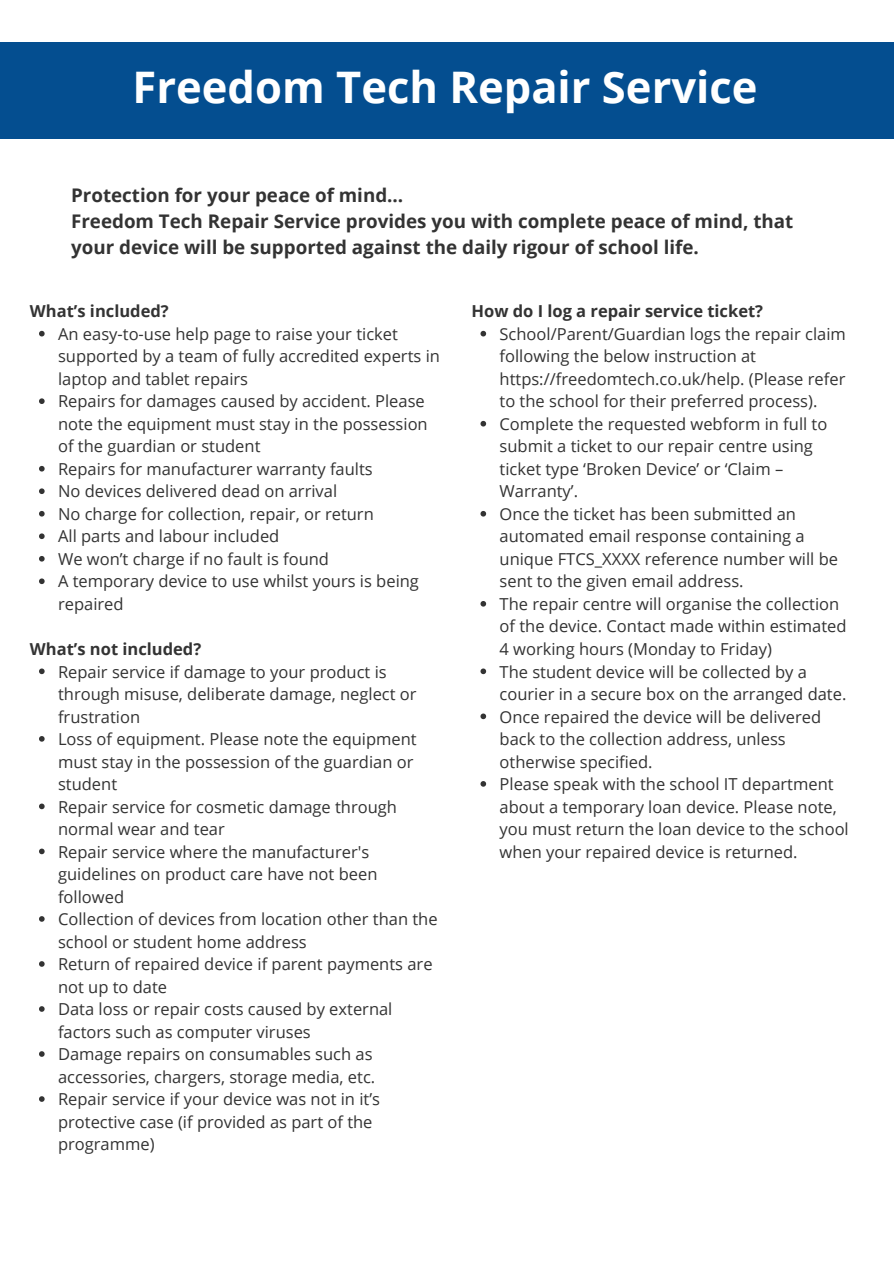
<style>
.page{position:relative;width:894px;height:1264px;background:#fff}
.page>*{position:absolute;margin:0;border:0;box-sizing:border-box;transform-origin:0 0}
.t1{font:700 43.5px "Open Sans";color:#fff}
.t2{font:700 18.75px/25.8px "Open Sans";color:#333}
.t3{font:16.5px/22.5px "Open Sans";color:#333}
.t4{font:700 16.5px "Open Sans";color:#333}
</style>
<div class="page">
<div style="left:0;top:42px;width:893px;height:96px;background:#044e90"></div>
<svg style="left:39px;top:331px;width:6px;height:5px"></svg>
<svg style="left:39px;top:398px;width:6px;height:6px"></svg>
<svg style="left:39px;top:466px;width:6px;height:5px"></svg>
<svg style="left:39px;top:488px;width:6px;height:6px"></svg>
<svg style="left:39px;top:511px;width:6px;height:5px"></svg>
<svg style="left:39px;top:533px;width:6px;height:6px"></svg>
<svg style="left:39px;top:556px;width:6px;height:5px"></svg>
<svg style="left:39px;top:578px;width:6px;height:6px"></svg>
<svg style="left:39px;top:668px;width:6px;height:6px"></svg>
<svg style="left:39px;top:736px;width:6px;height:5px"></svg>
<svg style="left:39px;top:803px;width:6px;height:6px"></svg>
<svg style="left:39px;top:848px;width:6px;height:6px"></svg>
<svg style="left:39px;top:916px;width:6px;height:5px"></svg>
<svg style="left:39px;top:961px;width:6px;height:5px"></svg>
<svg style="left:39px;top:1006px;width:6px;height:5px"></svg>
<svg style="left:39px;top:1051px;width:6px;height:5px"></svg>
<svg style="left:39px;top:1096px;width:6px;height:5px"></svg>
<svg style="left:480px;top:331px;width:6px;height:5px"></svg>
<svg style="left:480px;top:421px;width:6px;height:5px"></svg>
<svg style="left:480px;top:511px;width:6px;height:5px"></svg>
<svg style="left:480px;top:601px;width:6px;height:5px"></svg>
<svg style="left:480px;top:668px;width:6px;height:6px"></svg>
<svg style="left:480px;top:713px;width:6px;height:6px"></svg>
<svg style="left:480px;top:781px;width:6px;height:5px"></svg>
<h1 class="t1" style="left:132px;top:57px;width:626px">Freedom Tech Repair Service</h1>
<h2 class="t2" style="left:71px;top:182px;width:723px">Protection for your peace of mind…<br>Freedom Tech Repair Service provides you with complete peace of mind, that your device will be supported against the daily rigour of school life.</h2>
<h3 class="t4" style="left:30px;top:300px;width:140px">What’s included?</h3>
<p class="t3" style="left:58px;top:322px;width:383px">An easy-to-use help page to raise your ticket supported by a team of fully accredited experts in laptop and tablet repairs</p>
<p class="t3" style="left:58px;top:390px;width:371px">Repairs for damages caused by accident. Please note the equipment must stay in the possession of the guardian or student</p>
<p class="t3" style="left:58px;top:457px;width:316px">Repairs for manufacturer warranty faults</p>
<p class="t3" style="left:58px;top:480px;width:280px">No devices delivered dead on arrival</p>
<p class="t3" style="left:58px;top:502px;width:317px">No charge for collection, repair, or return</p>
<p class="t3" style="left:58px;top:525px;width:223px">All parts and labour included</p>
<p class="t3" style="left:58px;top:547px;width:272px">We won’t charge if no fault is found</p>
<p class="t3" style="left:58px;top:570px;width:362px">A temporary device to use whilst yours is being repaired</p>
<h3 class="t4" style="left:30px;top:637px;width:173px">What’s not included?</h3>
<p class="t3" style="left:58px;top:660px;width:360px">Repair service if damage to your product is through misuse, deliberate damage, neglect or frustration</p>
<p class="t3" style="left:58px;top:727px;width:360px">Loss of equipment. Please note the equipment must stay in the possession of the guardian or student</p>
<p class="t3" style="left:58px;top:795px;width:340px">Repair service for cosmetic damage through normal wear and tear</p>
<p class="t3" style="left:58px;top:840px;width:321px">Repair service where the manufacturer's guidelines on product care have not been followed</p>
<p class="t3" style="left:58px;top:907px;width:381px">Collection of devices from location other than the school or student home address</p>
<p class="t3" style="left:58px;top:952px;width:376px">Return of repaired device if parent payments are not up to date</p>
<p class="t3" style="left:58px;top:997px;width:336px">Data loss or repair costs caused by external factors such as computer viruses</p>
<p class="t3" style="left:58px;top:1042px;width:319px">Damage repairs on consumables such as accessories, chargers, storage media, etc.</p>
<p class="t3" style="left:58px;top:1087px;width:323px">Repair service if your device was not in it’s protective case (if provided as part of the programme)</p>
<h3 class="t4" style="left:471px;top:300px;width:293px">How do I log a repair service ticket?</h3>
<p class="t3" style="left:499px;top:322px;width:348px">School/Parent/Guardian logs the repair claim following the below instruction at https://freedomtech.co.uk/help. (Please refer to the school for their preferred process).</p>
<p class="t3" style="left:499px;top:412px;width:329px">Complete the requested webform in full to submit a ticket to our repair centre using ticket type ‘Broken Device’ or ‘Claim – Warranty’.</p>
<p class="t3" style="left:499px;top:502px;width:340px">Once the ticket has been submitted an automated email response containing a unique FTCS_XXXX reference number will be sent to the given email address.</p>
<p class="t3" style="left:499px;top:592px;width:348px">The repair centre will organise the collection of the device. Contact made within estimated<br>4 working hours (Monday to Friday)</p>
<p class="t3" style="left:499px;top:660px;width:348px">The student device will be collected by a courier in a secure box on the arranged date.</p>
<p class="t3" style="left:499px;top:705px;width:323px">Once repaired the device will be delivered back to the collection address, unless otherwise specified.</p>
<p class="t3" style="left:499px;top:772px;width:350px">Please speak with the school IT department about a temporary loan device. Please note, you must return the loan device to the school when your repaired device is returned.</p>
</div>
